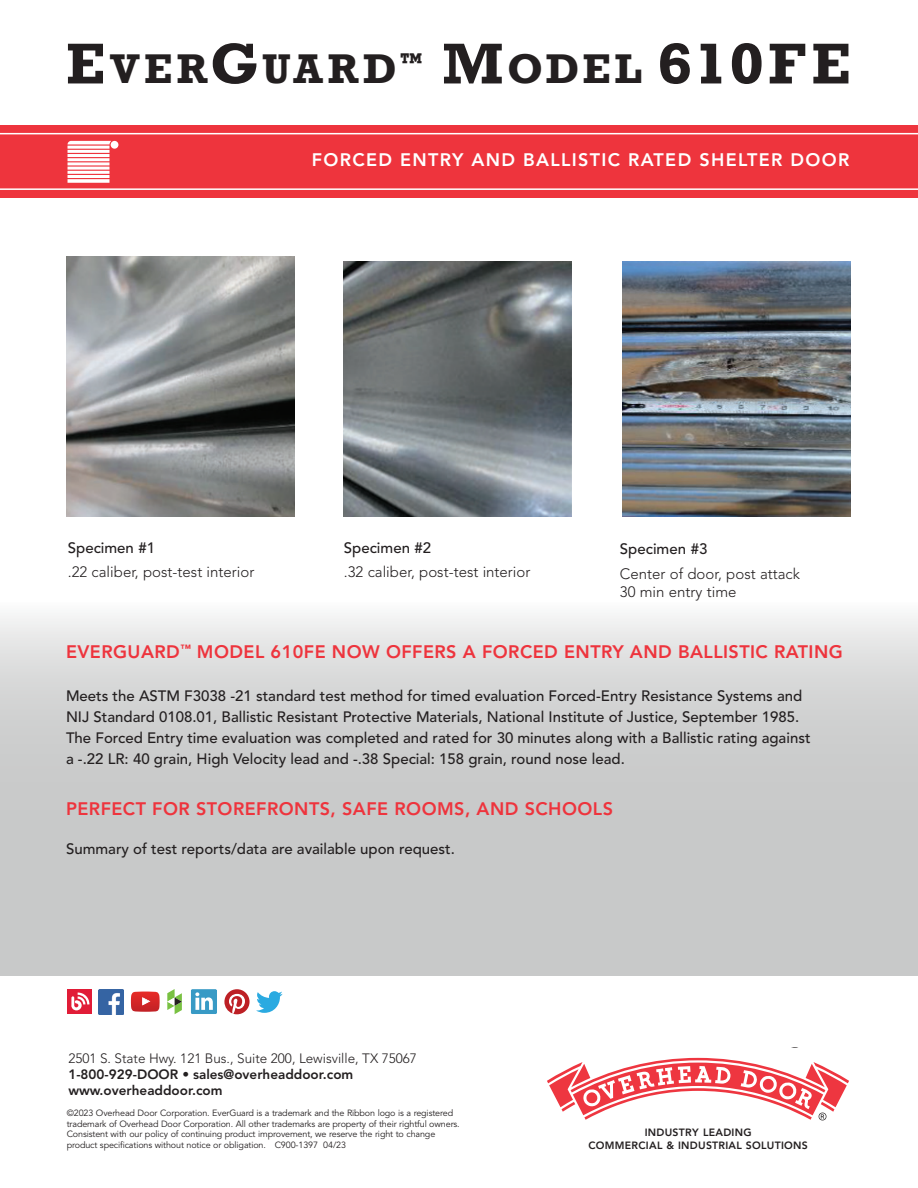
<style>
.page{position:relative;width:918px;height:1188px;background:#fff}
.page>*{position:absolute;margin:0;border:0;box-sizing:border-box;transform-origin:0 0}
.t1{font:700 54px "Rockwell";letter-spacing:.06em;color:#231f20}
.t2{font:700 39px "Rockwell";letter-spacing:.115em;color:#231f20}
.t3{font:800 18px "Avenir LT Std";letter-spacing:.025em;color:#ee343d}
.t4{font:800 18px "Avenir LT Std";letter-spacing:.075em;color:#fff}
.FC_SUBHEAD{font:500 15px "Avenir LT Std";color:#231f20}
.FC_SUBHEAD-2{font:300 15px/18px "Avenir LT Std";color:#231f20}
.t5{font:800 13.5px "Avenir LT Std";color:#231f20}
.t6{font:300 13.5px "Avenir LT Std";color:#231f20}
.t7{font:800 10.5px "Avenir LT Std";letter-spacing:.025em;color:#231f20}
.t8{font:9px/10.5px "Avenir LT Std";letter-spacing:-.015em;color:#231f20}
.s1{font-size:54px}
.s2{font-size:39px}
</style>
<div class="page">
<svg style="left:0;top:616px;width:918px;height:360px;background:#cfd0d0"></svg>
<div style="left:0;top:125px;width:918px;height:72px;background:#ee343d"></div>
<hr style="left:0;top:188px;width:918px;height:2px;background:#fff">
<hr style="left:0;top:133px;width:918px;height:1px;background:#fff">
<svg style="left:68px;top:141px;width:43px;height:42px;background:#fac6c8"></svg>
<div style="left:111px;top:141px;width:7px;height:8px;background:#fff;border-radius:50%"></div>
<svg style="left:547px;top:1057px;width:302px;height:64px"></svg>
<svg style="left:256px;top:991px;width:27px;height:22px"></svg>
<img style="left:99px;top:989px;width:25px;height:25px">
<svg style="left:167px;top:989px;width:15px;height:25px"></svg>
<svg style="left:191px;top:989px;width:26px;height:25px"></svg>
<svg style="left:224px;top:989px;width:26px;height:25px"></svg>
<div style="left:68px;top:989px;width:24px;height:25px;background:#e11c37"></div>
<svg style="left:71px;top:993px;width:18px;height:17px"></svg>
<svg style="left:131px;top:992px;width:29px;height:20px"></svg>
<img style="left:344px;top:262px;width:228px;height:254px">
<img style="left:622px;top:262px;width:228px;height:254px">
<img style="left:66px;top:256px;width:228px;height:260px">
<p class="t2" style="left:66px;top:44px;width:358px"><span class="s1">E</span>VER<span class="s1">G</span>UARD<sup>™</sup></p>
<p class="t1" style="left:442px;top:29px;width:410px">M<span class="s2">ODEL</span> 610FE</p>
<p class="t4" style="left:312px;top:150px;width:539px">FORCED ENTRY AND BALLISTIC RATED SHELTER DOOR</p>
<p class="FC_SUBHEAD" style="left:68px;top:539px;width:89px">Specimen #1</p>
<p class="FC_SUBHEAD-2" style="left:68px;top:563px;width:188px">.22 caliber, post-test interior</p>
<p class="FC_SUBHEAD" style="left:344px;top:539px;width:89px">Specimen #2</p>
<p class="FC_SUBHEAD-2" style="left:344px;top:563px;width:188px">.32 caliber, post-test interior</p>
<p class="FC_SUBHEAD" style="left:620px;top:540px;width:89px">Specimen #3</p>
<p class="FC_SUBHEAD-2" style="left:620px;top:565px;width:182px">Center of door, post attack<br>30 min entry time</p>
<p class="t3" style="left:66px;top:642px;width:778px">EVERGUARD<sup>™</sup> MODEL 610FE NOW OFFERS A FORCED ENTRY AND BALLISTIC RATING</p>
<p class="FC_SUBHEAD" style="left:66px;top:688px;width:738px">Meets the ASTM F3038 -21 standard test method for timed evaluation Forced-Entry Resistance Systems and</p>
<p class="FC_SUBHEAD" style="left:66px;top:709px;width:735px">NIJ Standard 0108.01, Ballistic Resistant Protective Materials, National Institute of Justice, September 1985.</p>
<p class="FC_SUBHEAD" style="left:66px;top:730px;width:746px">The Forced Entry time evaluation was completed and rated for 30 minutes along with a Ballistic rating against</p>
<p class="FC_SUBHEAD" style="left:66px;top:751px;width:560px">a -.22 LR: 40 grain, High Velocity lead and -.38 Special: 158 grain, round nose lead.</p>
<p class="t3" style="left:66px;top:798px;width:549px">PERFECT FOR STOREFRONTS, SAFE ROOMS, AND SCHOOLS</p>
<p class="FC_SUBHEAD" style="left:66px;top:840px;width:391px">Summary of test reports/data are available upon request.</p>
<p class="t6" style="left:68px;top:1050px;width:350px">2501 S. State Hwy. 121 Bus., Suite 200, Lewisville, TX 75067</p>
<p class="t5" style="left:68px;top:1067px;width:286px">1-800-929-DOOR • sales@overheaddoor.com</p>
<p class="t5" style="left:68px;top:1083px;width:156px">www.overheaddoor.com</p>
<p class="t8" style="left:67px;top:1108px;width:394px">©2023 Overhead Door Corporation. EverGuard is a trademark and the Ribbon logo is a registered trademark of Overhead Door Corporation. All other trademarks are property of their rightful owners.<br>Consistent with our policy of continuing product improvement, we reserve the right to change product specifications without notice or obligation. C900-1397 04/23</p>
<p class="t7" style="left:645px;top:1126px;width:108px">INDUSTRY LEADING</p>
<p class="t7" style="left:589px;top:1139px;width:221px">COMMERCIAL &amp; INDUSTRIAL SOLUTIONS</p>
</div>
